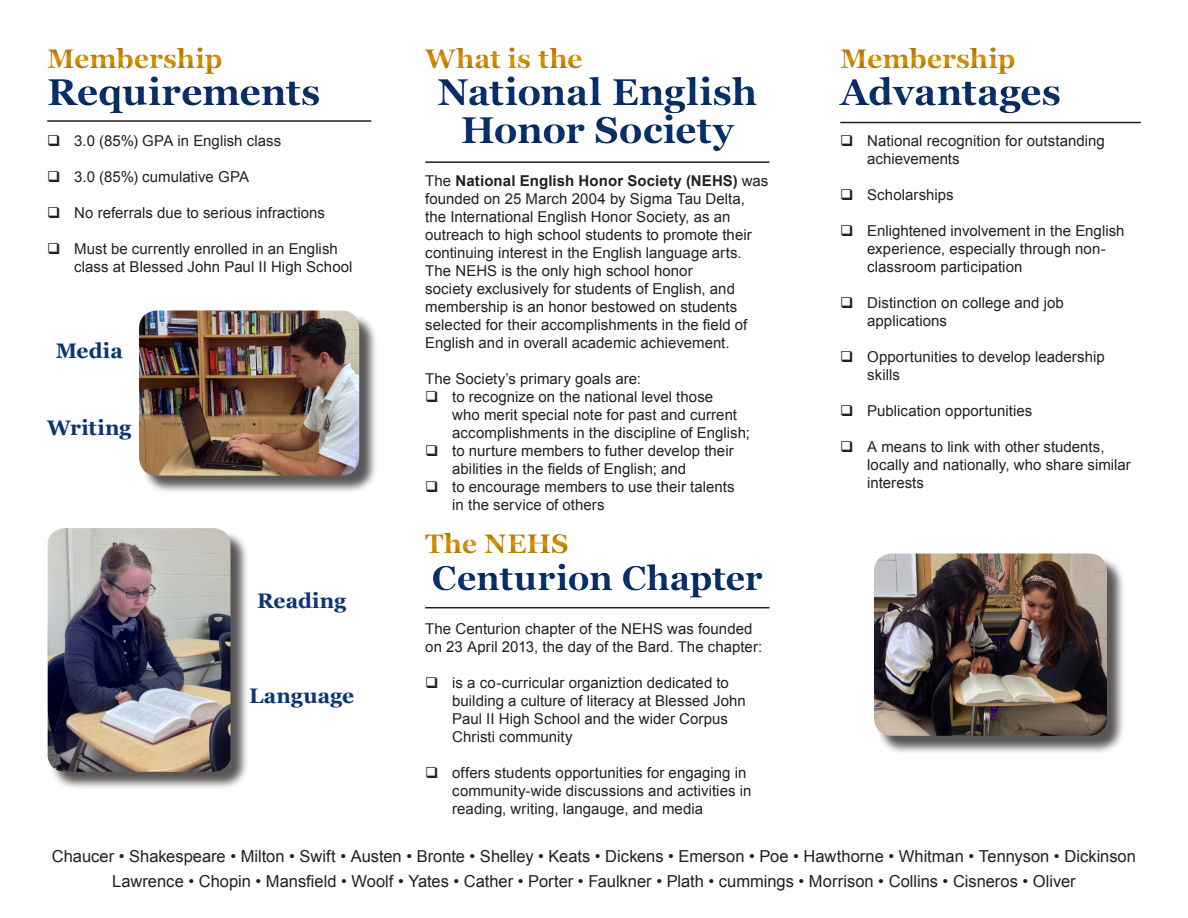
<style>
.page{position:relative;width:1188px;height:918px;background:#fff}
.page>*{position:absolute;margin:0;border:0;box-sizing:border-box;transform-origin:0 0}
.t1{font:700 37.5px/37.5px "Georgia";letter-spacing:-.01em;color:#083474;text-align:center}
.t2{font:700 34.5px "Georgia";letter-spacing:-.01em;color:#083474}
.t3{font:700 27px "Georgia";letter-spacing:-.005em;color:#e09400}
.t4{font:700 21px "Georgia";letter-spacing:.005em;color:#093671}
.t5{font:16.5px/25.5px "Arial";color:#231f20;text-align:center}
.t6{font:15px/18px "Arial";letter-spacing:.005em;color:#231f20}
.s1{font-weight:700}
</style>
<div class="page">
<div style="left:825px;top:38px;width:250px;height:85px;background:#231f20;opacity:.5"></div>
<hr style="left:840px;top:122px;width:301px;height:1px;background:#231f20">
<div style="left:34px;top:38px;width:300px;height:85px;background:#231f20;opacity:.5"></div>
<hr style="left:47px;top:120px;width:324px;height:2px;background:#231f20">
<div style="left:411px;top:37px;width:360px;height:118px;background:#231f20;opacity:.5"></div>
<div style="left:410px;top:522px;width:367px;height:85px;background:#231f20;opacity:.5"></div>
<hr style="left:425px;top:607px;width:345px;height:1px;background:#231f20">
<hr style="left:425px;top:161px;width:345px;height:2px;background:#231f20">
<div style="left:876px;top:556px;width:250px;height:198px;background:#231f20;opacity:.75"></div>
<img style="left:874px;top:554px;width:233px;height:182px">
<div style="left:50px;top:530px;width:199px;height:261px;background:#231f20;opacity:.75"></div>
<img style="left:48px;top:528px;width:182px;height:244px">
<div style="left:141px;top:313px;width:237px;height:181px;background:#231f20;opacity:.75"></div>
<img style="left:139px;top:310px;width:220px;height:166px">
<h3 class="t3" style="left:47px;top:38px;width:177px">Membership</h3>
<h1 class="t1" style="left:47px;top:71px;width:275px">Requirements</h1>
<p class="t6" style="left:47px;top:132px;width:236px">❑ 3.0 (85%) GPA in English class</p>
<p class="t6" style="left:47px;top:168px;width:204px">❑ 3.0 (85%) cumulative GPA</p>
<p class="t6" style="left:47px;top:204px;width:279px">❑ No referrals due to serious infractions</p>
<p class="t6" style="left:74px;top:240px;width:280px;text-indent:-27px">❑ Must be currently enrolled in an English class at Blessed John Paul II High School</p>
<p class="t4" style="left:56px;top:334px;width:69px">Media</p>
<p class="t4" style="left:47px;top:412px;width:86px">Writing</p>
<p class="t4" style="left:257px;top:585px;width:91px">Reading</p>
<p class="t4" style="left:249px;top:680px;width:106px">Language</p>
<h3 class="t3" style="left:425px;top:38px;width:159px">What is the</h3>
<h1 class="t1" style="left:438px;top:71px;width:321px">National English<br>Honor Society</h1>
<p class="t6" style="left:425px;top:172px;width:345px">The <span class="s1">National English Honor Society (NEHS)</span> was founded on 25 March 2004 by Sigma Tau Delta, the International English Honor Society, as an outreach to high school students to promote their continuing interest in the English language arts.</p>
<p class="t6" style="left:425px;top:262px;width:324px">The NEHS is the only high school honor<br>society exclusively for students of English, and membership is an honor bestowed on students selected for their accomplishments in the field of English and in overall academic achievement.</p>
<p class="t6" style="left:425px;top:370px;width:217px">The Society’s primary goals are:</p>
<p class="t6" style="left:452px;top:388px;width:299px;text-indent:-27px">❑ to recognize on the national level those<br>who merit special note for past and current accomplishments in the discipline of English;</p>
<p class="t6" style="left:452px;top:442px;width:283px;text-indent:-27px">❑ to nurture members to futher develop their abilities in the fields of English; and</p>
<p class="t6" style="left:452px;top:478px;width:284px;text-indent:-27px">❑ to encourage members to use their talents in the service of others</p>
<h3 class="t3" style="left:425px;top:523px;width:145px">The NEHS</h3>
<h2 class="t2" style="left:432px;top:552px;width:332px">Centurion Chapter</h2>
<p class="t6" style="left:425px;top:620px;width:339px">The Centurion chapter of the NEHS was founded on 23 April 2013, the day of the Bard. The chapter:</p>
<p class="t6" style="left:452px;top:674px;width:295px;text-indent:-27px">❑ is a co-curricular organiztion dedicated to building a culture of literacy at Blessed John Paul II High School and the wider Corpus Christi community</p>
<p class="t6" style="left:452px;top:764px;width:301px;text-indent:-27px">❑ offers students opportunities for engaging in community-wide discussions and activities in reading, writing, langauge, and media</p>
<h3 class="t3" style="left:840px;top:38px;width:177px">Membership</h3>
<h1 class="t1" style="left:840px;top:71px;width:222px">Advantages</h1>
<p class="t6" style="left:867px;top:132px;width:239px;text-indent:-27px">❑ National recognition for outstanding achievements</p>
<p class="t6" style="left:840px;top:186px;width:115px">❑ Scholarships</p>
<p class="t6" style="left:867px;top:222px;width:259px;text-indent:-27px">❑ Enlightened involvement in the English experience, especially through non&shy;classroom participation</p>
<p class="t6" style="left:867px;top:294px;width:198px;text-indent:-27px">❑ Distinction on college and job applications</p>
<p class="t6" style="left:867px;top:348px;width:239px;text-indent:-27px">❑ Opportunities to develop leadership skills</p>
<p class="t6" style="left:840px;top:402px;width:194px">❑ Publication opportunities</p>
<p class="t6" style="left:867px;top:438px;width:265px;text-indent:-27px">❑ A means to link with other students, locally and nationally, who share similar interests</p>
<p class="t5" style="left:52px;top:843px;width:1086px">Chaucer • Shakespeare • Milton • Swift • Austen • Bronte • Shelley • Keats • Dickens • Emerson • Poe • Hawthorne • Whitman • Tennyson • Dickinson<br>Lawrence • Chopin • Mansfield • Woolf • Yates • Cather • Porter • Faulkner • Plath • cummings • Morrison • Collins • Cisneros • Oliver</p>
</div>
